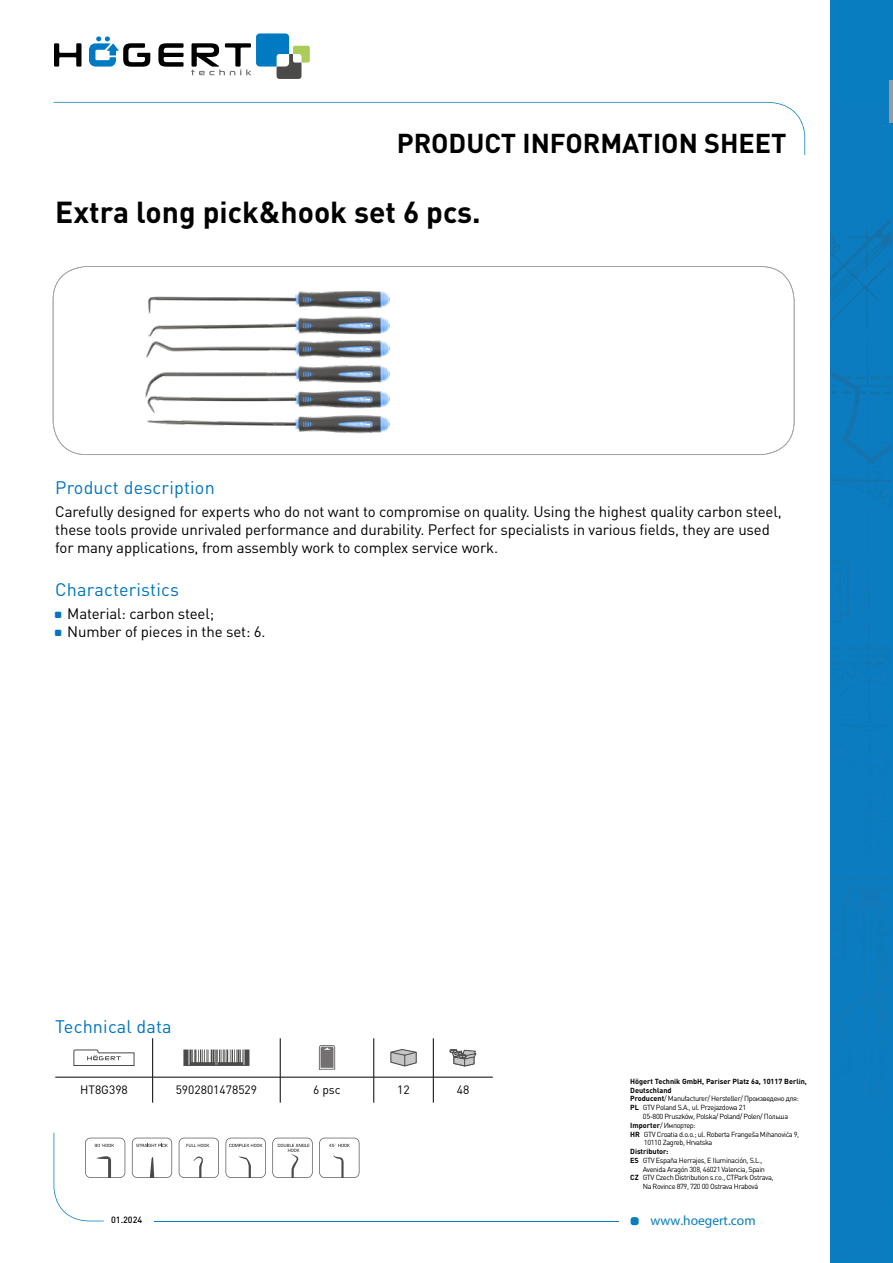
<style>
.page{position:relative;width:893px;height:1263px;background:#fff}
.page>*{position:absolute;margin:0;border:0;box-sizing:border-box;transform-origin:0 0}
.t1{font:700 30px "DIN Pro";color:#000}
.t2{font:700 27px "DIN Pro";color:#000}
.t3{font:18px "DIN Pro";letter-spacing:.01em;color:#0074bc}
.t4{font:15px/18px "DIN Pro";letter-spacing:-.01em;color:#000}
.t5{font:13.5px "Myriad Pro";color:#087dbf}
.t6{font:12px "DIN Pro";color:#000}
.t7{font:500 9px "DIN Pro";color:#000}
.t8{font:7.35px "DIN Pro";letter-spacing:-.05em;color:#000}
.t9{font:700 7.35px "DIN Pro";color:#000}
.s1{font-weight:700}
</style>
<div class="page">
<div style="left:631px;top:1217px;width:8px;height:8px;background:#087dbf;border-radius:3px"></div>
<svg style="left:54px;top:102px;width:751px;height:53px"></svg>
<hr style="left:154px;top:1220px;width:465px;height:1px;background:#087dbf">
<div style="left:830px;top:0;width:63px;height:1263px;background:#087dbf"></div>
<img style="left:831px;top:273px;width:50px;height:56px">
<img style="left:867px;top:222px;width:24px;height:43px">
<img style="left:831px;top:222px;width:56px;height:42px">
<svg style="left:831px;top:341px;width:60px;height:565px"></svg>
<img style="left:863px;top:906px;width:28px;height:76px">
<img style="left:831px;top:877px;width:60px;height:2px">
<img style="left:848px;top:647px;width:43px;height:3px">
<hr style="left:890px;top:80px;width:3px;height:43px;background:#999c9e">
<svg style="left:53px;top:266px;width:741px;height:189px"></svg>
<svg style="left:54px;top:43px;width:27px;height:24px"></svg>
<svg style="left:158px;top:43px;width:26px;height:24px"></svg>
<svg style="left:89px;top:36px;width:61px;height:31px"></svg>
<svg style="left:191px;top:33px;width:119px;height:46px"></svg>
<svg style="left:54px;top:1132px;width:71px;height:89px"></svg>
<svg style="left:132px;top:1138px;width:40px;height:40px"></svg>
<svg style="left:179px;top:1138px;width:40px;height:40px"></svg>
<svg style="left:226px;top:1138px;width:40px;height:40px"></svg>
<svg style="left:272px;top:1138px;width:41px;height:40px"></svg>
<svg style="left:319px;top:1138px;width:40px;height:40px"></svg>
<hr style="left:152px;top:1038px;width:1px;height:39px;background:#000">
<hr style="left:280px;top:1038px;width:1px;height:39px;background:#000">
<hr style="left:373px;top:1038px;width:1px;height:39px;background:#000">
<hr style="left:433px;top:1038px;width:1px;height:39px;background:#000">
<svg style="left:152px;top:1078px;width:1px;height:25px"></svg>
<svg style="left:280px;top:1078px;width:1px;height:25px"></svg>
<svg style="left:373px;top:1078px;width:1px;height:25px"></svg>
<svg style="left:433px;top:1078px;width:1px;height:25px"></svg>
<hr style="left:55px;top:1077px;width:98px;height:1px;background:#000">
<hr style="left:153px;top:1077px;width:127px;height:1px;background:#000">
<hr style="left:280px;top:1077px;width:94px;height:1px;background:#000">
<hr style="left:374px;top:1077px;width:59px;height:1px;background:#000">
<hr style="left:433px;top:1077px;width:60px;height:1px;background:#000">
<svg style="left:73px;top:1049px;width:61px;height:17px"></svg>
<svg style="left:183px;top:1049px;width:66px;height:17px"></svg>
<svg style="left:318px;top:1045px;width:18px;height:25px"></svg>
<svg style="left:390px;top:1049px;width:27px;height:17px"></svg>
<svg style="left:450px;top:1049px;width:26px;height:17px"></svg>
<img style="left:130px;top:280px;width:269px;height:163px">
<h2 class="t2" style="left:397px;top:121px;width:391px">PRODUCT INFORMATION SHEET</h2>
<h1 class="t1" style="left:55px;top:187px;width:427px">Extra long pick&amp;hook set 6 pcs.</h1>
<h3 class="t3" style="left:55px;top:475px;width:161px">Product description</h3>
<p class="t4" style="left:55px;top:501px;width:728px">Carefully designed for experts who do not want to compromise on quality. Using the highest quality carbon steel, these tools provide unrivaled performance and durability. Perfect for specialists in various fields, they are used for many applications, from assembly work to complex service work.</p>
<h3 class="t3" style="left:55px;top:577px;width:125px">Characteristics</h3>
<h3 class="t4" style="left:67px;top:603px;width:200px">Material: carbon steel;<br>Number of pieces in the set: 6.</h3>
<h3 class="t3" style="left:55px;top:1014px;width:118px">Technical data</h3>
<h3 class="t6" style="left:80px;top:1082px;width:49px">HT8G398</h3>
<h3 class="t6" style="left:176px;top:1082px;width:83px">5902801478529</h3>
<h3 class="t6" style="left:313px;top:1082px;width:29px">6 psc</h3>
<h3 class="t6" style="left:397px;top:1082px;width:14px">12</h3>
<h3 class="t6" style="left:457px;top:1082px;width:14px">48</h3>
<p class="t9" style="left:630px;top:1075px;width:178px">Högert Technik GmbH, Pariser Platz 6a, 10117 Berlin,</p>
<p class="t9" style="left:630px;top:1084px;width:43px">Deutschland</p>
<p class="t8" style="left:630px;top:1094px;width:170px"><span class="s1">Producent</span>/ Manufacturer/ Hersteller/ Произведено для:</p>
<p class="t8" style="left:630px;top:1102px;width:117px"><span class="s1">PL</span> GTV Poland S.A., ul. Przejazdowa 21</p>
<p class="t8" style="left:643px;top:1111px;width:147px">05-800 Pruszków, Polska/ Poland/ Polen/ Польша</p>
<p class="t8" style="left:630px;top:1120px;width:67px"><span class="s1">Importer</span>/ Импортер:</p>
<p class="t8" style="left:630px;top:1129px;width:171px"><span class="s1">HR</span> GTV Croatia d.o.o.; ul. Roberta Frangeša Mihanovića 9,</p>
<p class="t8" style="left:644px;top:1138px;width:70px">10110 Zagreb, Hrvatska</p>
<p class="t9" style="left:630px;top:1145px;width:40px">Distributor:</p>
<p class="t8" style="left:630px;top:1155px;width:134px"><span class="s1">ES</span> GTV España Herrajes, E Iluminación, S.L.,</p>
<p class="t8" style="left:643px;top:1164px;width:124px">Avenida Aragón 308, 46021 Valencia, Spain</p>
<p class="t8" style="left:630px;top:1173px;width:145px"><span class="s1">CZ</span> GTV Czech Distribution s.r.o., CTPark Ostrava,</p>
<p class="t8" style="left:643px;top:1181px;width:117px">Na Rovince 879, 720 00 Ostrava Hrabová</p>
<p class="t7" style="left:111px;top:1213px;width:33px">01.2024</p>
<h3 class="t5" style="left:651px;top:1212px;width:107px">www.hoegert.com</h3>
</div>
